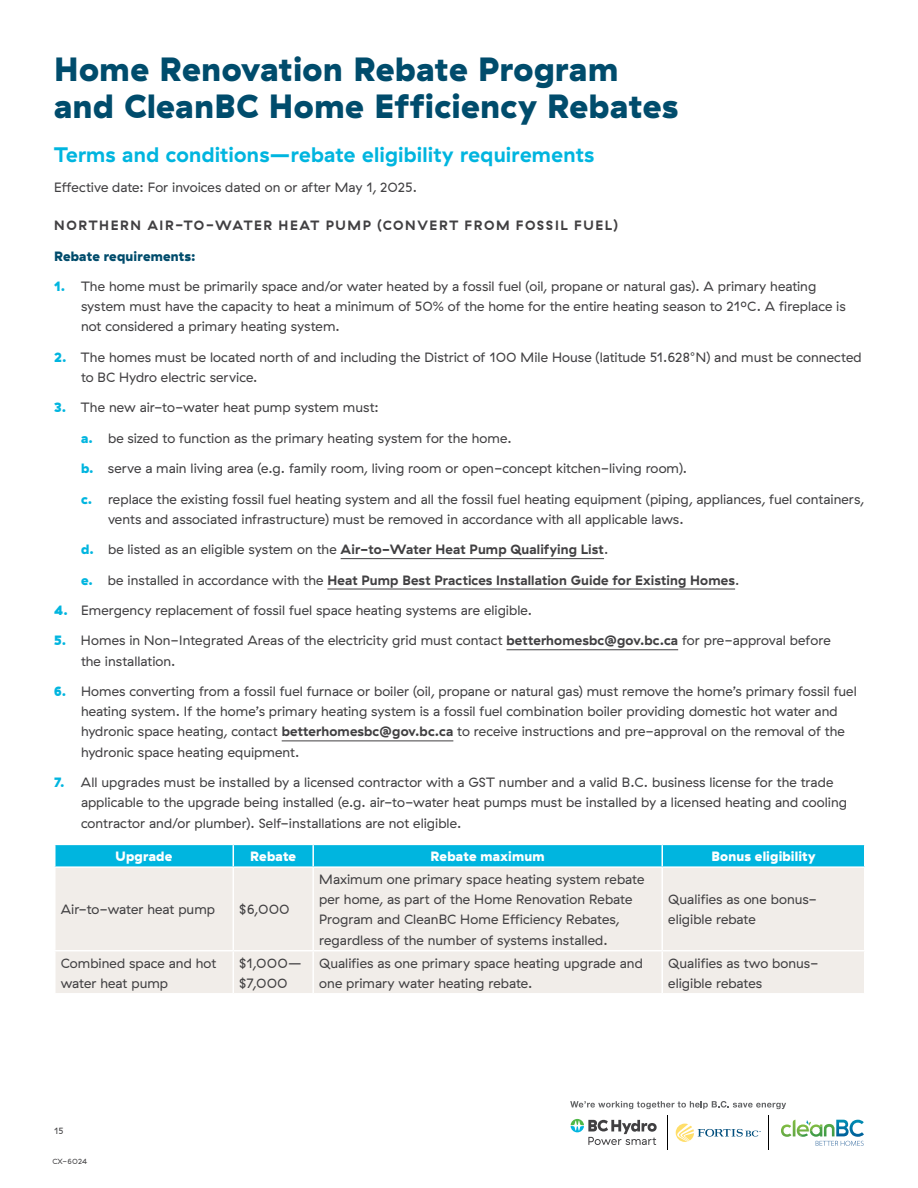
<style>
.page{position:relative;width:918px;height:1188px;background:#fff}
.page>*{position:absolute;margin:0;border:0;box-sizing:border-box;transform-origin:0 0}
.t1{font:900 33.6px/36.9px "GT Haptik";letter-spacing:.01em;color:#004c6c}
.SUBHEAD{font:700 21px "GT Haptik";letter-spacing:.01em;color:#00b5df}
.t2{font:13.5px/20.2px "GT Haptik";letter-spacing:.005em;color:#414042}
.ALT_SUBHEAD{font:700 13.5px "GT Haptik";letter-spacing:.01em;color:#414042}
.ALT_SUBHEAD-2{font:700 13.5px "GT Haptik";letter-spacing:.12em;color:#414042}
.t3{font:900 13.5px "GT Haptik";letter-spacing:.01em;color:#fff}
.t4{font:900 13.5px "GT Haptik";letter-spacing:.01em;color:#004c6c}
.t5{font:9px "GT Haptik";color:#414042}
.t6{font:7.5px "GT Haptik";letter-spacing:.015em;color:#414042}
.s1{font-weight:900;color:#00b5df}
.s2{font-weight:400}
.s3{font-weight:700}
</style>
<div class="page">
<svg style="left:570px;top:1101px;width:216px;height:8px"></svg>
<svg style="left:676px;top:1124px;width:85px;height:18px"></svg>
<hr style="left:668px;top:1116px;width:1px;height:34px;background:#000">
<hr style="left:768px;top:1116px;width:1px;height:34px;background:#000">
<svg style="left:571px;top:1119px;width:86px;height:26px"></svg>
<svg style="left:781px;top:1120px;width:83px;height:26px"></svg>
<hr style="left:341px;top:558px;width:263px;height:1px;background:#414042">
<hr style="left:327px;top:589px;width:408px;height:1px;background:#414042">
<hr style="left:507px;top:649px;width:171px;height:1px;background:#414042">
<hr style="left:282px;top:741px;width:171px;height:1px;background:#414042">
<div style="left:56px;top:868px;width:808px;height:125px;background:#f1ede9"></div>
<svg style="left:55px;top:844px;width:809px;height:22px;background:#0eb9e0"></svg>
<hr style="left:233px;top:868px;width:1px;height:82px;background:#fff">
<hr style="left:312px;top:868px;width:2px;height:82px;background:#fff">
<hr style="left:662px;top:868px;width:1px;height:82px;background:#fff">
<hr style="left:54px;top:950px;width:179px;height:1px;background:#fff">
<hr style="left:233px;top:950px;width:80px;height:1px;background:#fff">
<hr style="left:233px;top:951px;width:1px;height:42px;background:#fff">
<hr style="left:313px;top:950px;width:349px;height:1px;background:#fff">
<hr style="left:312px;top:951px;width:2px;height:42px;background:#fff">
<hr style="left:662px;top:950px;width:204px;height:1px;background:#fff">
<hr style="left:662px;top:951px;width:1px;height:42px;background:#fff">
<p class="t1" style="left:54px;top:51px;width:626px">Home Renovation Rebate Program and CleanBC Home Efficiency Rebates</p>
<p class="SUBHEAD" style="left:54px;top:141px;width:542px">Terms and conditions—rebate eligibility requirements</p>
<p class="t2" style="left:54px;top:178px;width:365px">Effective date: For invoices dated on or after May 1, 2025.</p>
<p class="ALT_SUBHEAD-2" style="left:54px;top:217px;width:566px">NORTHERN AIR-TO-WATER HEAT PUMP (CONVERT FROM FOSSIL FUEL)</p>
<p class="t4" style="left:54px;top:247px;width:143px">Rebate requirements:</p>
<p class="t2" style="left:81px;top:276px;width:766px;text-indent:-27px"><span class="s1">1.</span> The home must be primarily space and/or water heated by a fossil fuel (oil, propane or natural gas). A primary heating system must have the capacity to heat a minimum of 50% of the home for the entire heating season to 210C. A fireplace is not considered a primary heating system.</p>
<p class="t2" style="left:81px;top:347px;width:782px;text-indent:-27px"><span class="s1">2.</span> The homes must be located north of and including the District of 100 Mile House (latitude 51.628°N) and must be connected to BC Hydro electric service.</p>
<p class="t2" style="left:54px;top:398px;width:326px"><span class="s1">3.</span> The new air-to-water heat pump system must:</p>
<p class="t2" style="left:81px;top:428px;width:432px"><span class="s1">a.</span> be sized to function as the primary heating system for the home.</p>
<p class="t2" style="left:81px;top:458px;width:608px"><span class="s1">b.</span> serve a main living area (e.g. family room, living room or open-concept kitchen-living room).</p>
<p class="t2" style="left:108px;top:489px;width:758px;text-indent:-27px"><span class="s1">c.</span> replace the existing fossil fuel heating system and all the fossil fuel heating equipment (piping, appliances, fuel containers, vents and associated infrastructure) must be removed in accordance with all applicable laws.</p>
<p class="ALT_SUBHEAD" style="left:81px;top:541px;width:529px"><span class="s1">d.</span> <span class="s2">be listed as an eligible system on the</span> Air-to-Water Heat Pump Qualifying List<span class="s2">.</span></p>
<p class="ALT_SUBHEAD" style="left:81px;top:571px;width:660px"><span class="s1">e.</span> <span class="s2">be installed in accordance with the</span> Heat Pump Best Practices Installation Guide for Existing Homes<span class="s2">.</span></p>
<p class="t2" style="left:54px;top:600px;width:480px"><span class="s1">4.</span> Emergency replacement of fossil fuel space heating systems are eligible.</p>
<p class="t2" style="left:81px;top:631px;width:751px;text-indent:-27px"><span class="s1">5.</span> Homes in Non-Integrated Areas of the electricity grid must contact <span class="s3">betterhomesbc@gov.bc.ca</span> for pre-approval before the installation.</p>
<p class="t2" style="left:81px;top:681px;width:777px;text-indent:-27px"><span class="s1">6.</span> Homes converting from a fossil fuel furnace or boiler (oil, propane or natural gas) must remove the home’s primary fossil fuel heating system. If the home’s primary heating system is a fossil fuel combination boiler providing domestic hot water and hydronic space heating, contact <span class="s3">betterhomesbc@gov.bc.ca</span> to receive instructions and pre-approval on the removal of the hydronic space heating equipment.</p>
<p class="t2" style="left:81px;top:772px;width:768px;text-indent:-27px"><span class="s1">7.</span> All upgrades must be installed by a licensed contractor with a GST number and a valid B.C. business license for the trade applicable to the upgrade being installed (e.g. air-to-water heat pumps must be installed by a licensed heating and cooling contractor and/or plumber). Self-installations are not eligible.</p>
<p class="t3" style="left:116px;top:848px;width:58px">Upgrade</p>
<p class="t3" style="left:250px;top:848px;width:47px">Rebate</p>
<p class="t3" style="left:431px;top:848px;width:116px">Rebate maximum</p>
<p class="t3" style="left:711px;top:848px;width:106px">Bonus eligibility</p>
<p class="t2" style="left:61px;top:900px;width:156px">Air-to-water heat pump</p>
<p class="t2" style="left:239px;top:900px;width:52px">$6,000</p>
<p class="t2" style="left:319px;top:869px;width:327px">Maximum one primary space heating system rebate per home, as part of the Home Renovation Rebate Program and CleanBC Home Efficiency Rebates, regardless of the number of systems installed.</p>
<p class="t2" style="left:668px;top:890px;width:150px">Qualifies as one bonus&shy;eligible rebate</p>
<p class="t2" style="left:61px;top:953px;width:157px">Combined space and hot water heat pump</p>
<p class="t2" style="left:239px;top:953px;width:64px">$1,000— $7,000</p>
<p class="t2" style="left:319px;top:953px;width:325px">Qualifies as one primary space heating upgrade and one primary water heating rebate.</p>
<p class="t2" style="left:668px;top:953px;width:152px">Qualifies as two bonus&shy;eligible rebates</p>
<p class="t5" style="left:54px;top:1126px;width:11px">15</p>
<p class="t6" style="left:52px;top:1157px;width:36px">CX-6024</p>
</div>
